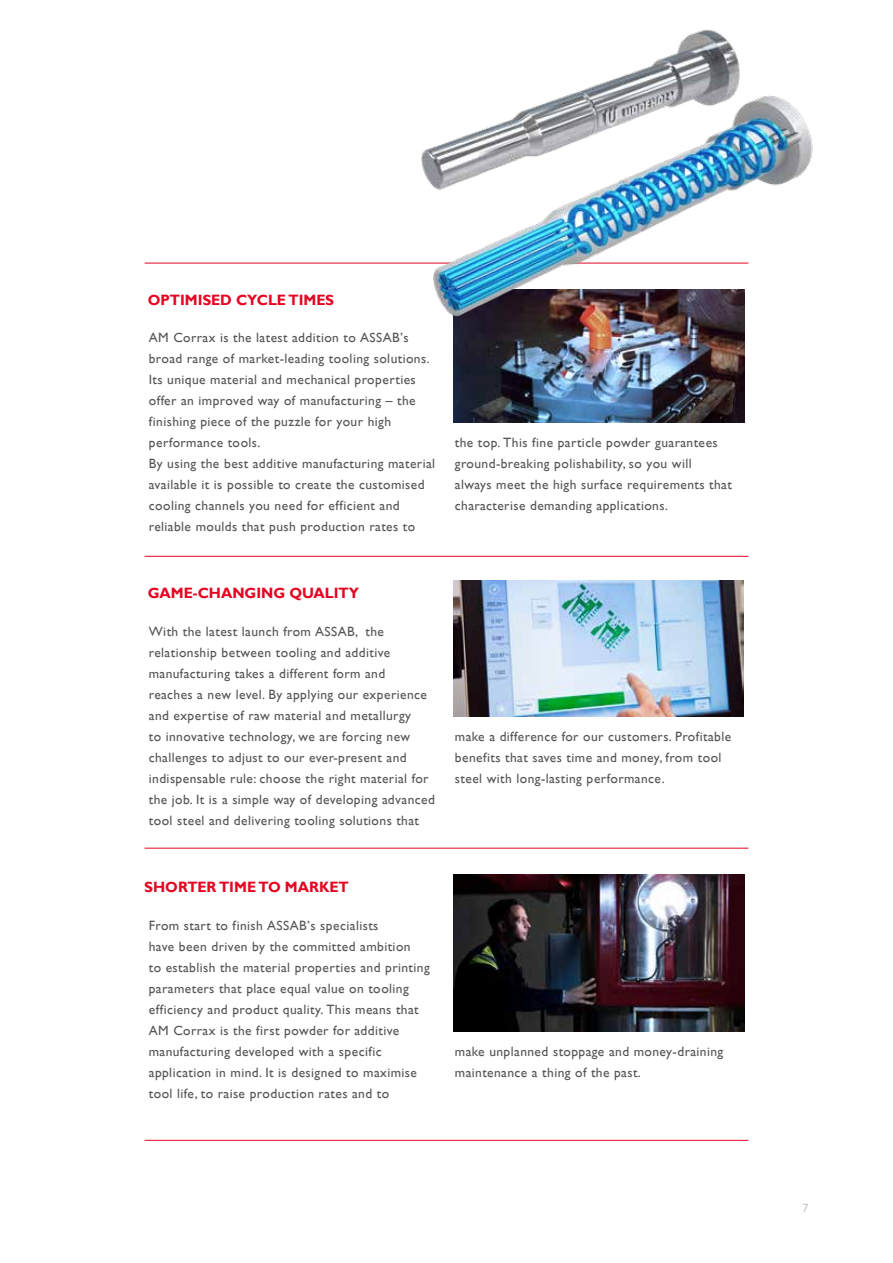
<style>
.page{position:relative;width:893px;height:1263px;background:#fff}
.page>*{position:absolute;margin:0;border:0;box-sizing:border-box;transform-origin:0 0}
.t1{font:700 15px "Assab Gill";color:#e40521}
.t2{font:13.5px/21px "Assab Gill";letter-spacing:.03em;color:#575756}
.t3{font:12px "Assab Gill";color:#c6c6c6}
</style>
<div class="page">
<img style="left:454px;top:580px;width:289px;height:136px">
<hr style="left:145px;top:263px;width:603px;height:1px;background:#e40521">
<hr style="left:145px;top:848px;width:603px;height:1px;background:#e40521">
<hr style="left:145px;top:556px;width:603px;height:1px;background:#e40521">
<hr style="left:145px;top:1140px;width:603px;height:1px;background:#e40521">
<img style="left:454px;top:356px;width:290px;height:66px">
<img style="left:352px;top:29px;width:461px;height:327px">
<img style="left:454px;top:875px;width:290px;height:156px">
<p class="t1" style="left:148px;top:291px;width:188px">OPTIMISED CYCLE TIMES</p>
<p class="t2" style="left:149px;top:327px;width:288px">AM Corrax is the latest addition to ASSAB’s broad range of market-leading tooling solutions.<br>Its unique material and mechanical properties offer an improved way of manufacturing – the finishing piece of the puzzle for your high performance tools.<br>By using the best additive manufacturing material available it is possible to create the customised cooling channels you need for efficient and reliable moulds that push production rates to</p>
<p class="t2" style="left:455px;top:432px;width:279px">the top. This fine particle powder guarantees ground-breaking polishability, so you will always meet the high surface requirements that characterise demanding applications.</p>
<p class="t1" style="left:148px;top:585px;width:213px">GAME-CHANGING QUALITY</p>
<p class="t2" style="left:149px;top:621px;width:288px">With the latest launch from ASSAB, the relationship between tooling and additive manufacturing takes a different form and<br>reaches a new level. By applying our experience and expertise of raw material and metallurgy<br>to innovative technology, we are forcing new challenges to adjust to our ever-present and indispensable rule: choose the right material for the job. It is a simple way of developing advanced tool steel and delivering tooling solutions that</p>
<p class="t2" style="left:455px;top:726px;width:278px">make a difference for our customers. Profitable benefits that saves time and money, from tool steel with long-lasting performance.</p>
<p class="t1" style="left:145px;top:878px;width:206px">SHORTER TIME TO MARKET</p>
<p class="t2" style="left:149px;top:915px;width:282px">From start to finish ASSAB’s specialists<br>have been driven by the committed ambition<br>to establish the material properties and printing parameters that place equal value on tooling efficiency and product quality. This means that AM Corrax is the first powder for additive manufacturing developed with a specific application in mind. It is designed to maximise tool life, to raise production rates and to</p>
<p class="t2" style="left:455px;top:1041px;width:270px">make unplanned stoppage and money-draining maintenance a thing of the past.</p>
<p class="t3" style="left:802px;top:1201px;width:7px">7</p>
</div>
